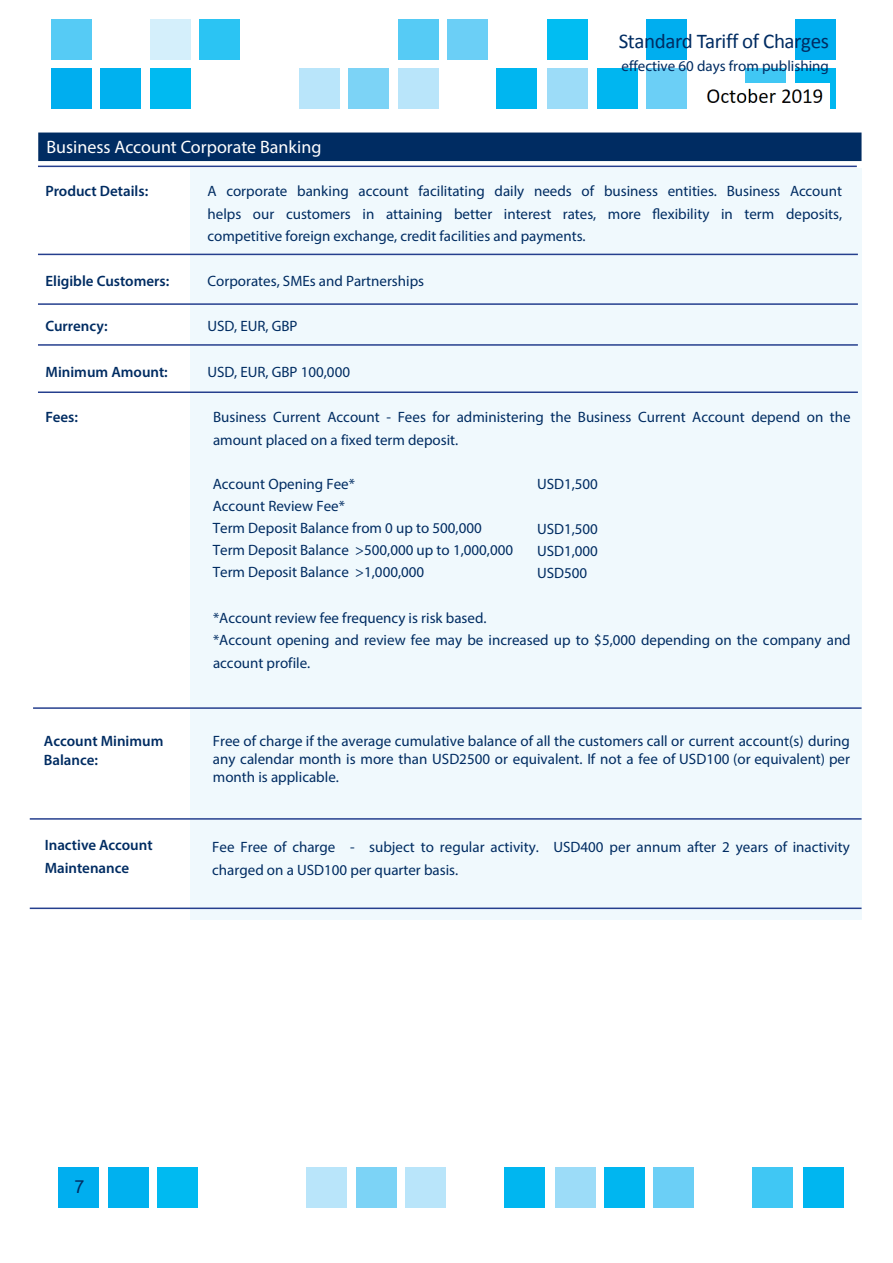
<style>
.page{position:relative;width:893px;height:1263px;background:#fff}
.page>*{position:absolute;margin:0;border:0;box-sizing:border-box;transform-origin:0 0}
.t1{font:21px "Calibri";letter-spacing:-.02em;color:#002c62}
.t2{font:18px "Myriad Pro";color:#fff}
.t3{font:18px "Arial Unicode MS";color:#002c62}
.t4{font:15px/22.4px "Myriad Pro";color:#002c62}
.t5{font:600 15px/18.8px "Myriad Pro";color:#002c62}
</style>
<div class="page">
<div style="left:190px;top:168px;width:671px;height:751px;background:#f0f9fd"></div>
<div style="left:38px;top:133px;width:823px;height:28px;background:#002c62"></div>
<hr style="left:38px;top:166px;width:819px;height:1px;background:#253f8e">
<hr style="left:38px;top:254px;width:820px;height:1px;background:#253f8e">
<hr style="left:38px;top:303px;width:820px;height:2px;background:#253f8e">
<hr style="left:38px;top:344px;width:820px;height:2px;background:#253f8e">
<hr style="left:38px;top:391px;width:820px;height:2px;background:#253f8e">
<hr style="left:33px;top:707px;width:828px;height:2px;background:#253f8e">
<hr style="left:30px;top:818px;width:831px;height:2px;background:#253f8e">
<hr style="left:30px;top:907px;width:831px;height:2px;background:#253f8e">
<div style="left:447px;top:19px;width:41px;height:41px;background:#6bcff6"></div>
<div style="left:398px;top:19px;width:40px;height:41px;background:#56cbf5"></div>
<div style="left:199px;top:19px;width:41px;height:41px;background:#2bc4f3"></div>
<div style="left:150px;top:19px;width:40px;height:41px;background:#d4effb"></div>
<div style="left:51px;top:19px;width:41px;height:41px;background:#56cbf5"></div>
<div style="left:795px;top:19px;width:41px;height:41px;background:#00aeef"></div>
<div style="left:646px;top:19px;width:41px;height:41px;background:#00aeef"></div>
<div style="left:547px;top:19px;width:41px;height:41px;background:#01bdf2"></div>
<div style="left:497px;top:68px;width:40px;height:41px;background:#00b6f0"></div>
<div style="left:398px;top:68px;width:40px;height:41px;background:#b9e5fa"></div>
<div style="left:349px;top:68px;width:40px;height:41px;background:#7cd3f6"></div>
<div style="left:299px;top:68px;width:41px;height:41px;background:#b9e5fa"></div>
<div style="left:150px;top:68px;width:40px;height:41px;background:#00baf1"></div>
<div style="left:100px;top:68px;width:41px;height:41px;background:#00b1ef"></div>
<div style="left:51px;top:68px;width:41px;height:41px;background:#00aeef"></div>
<div style="left:795px;top:68px;width:41px;height:41px;background:#00b6f0"></div>
<div style="left:745px;top:68px;width:40px;height:41px;background:#40c7f4"></div>
<div style="left:646px;top:68px;width:41px;height:41px;background:#6bcff6"></div>
<div style="left:597px;top:68px;width:40px;height:41px;background:#00b6f0"></div>
<div style="left:547px;top:68px;width:41px;height:41px;background:#9cdcf8"></div>
<div style="left:504px;top:1167px;width:40px;height:41px;background:#00b6f0"></div>
<div style="left:405px;top:1167px;width:41px;height:41px;background:#b9e5fa"></div>
<div style="left:356px;top:1167px;width:40px;height:41px;background:#7cd3f6"></div>
<div style="left:307px;top:1167px;width:40px;height:41px;background:#b9e5fa"></div>
<div style="left:157px;top:1167px;width:41px;height:41px;background:#00baf1"></div>
<div style="left:108px;top:1167px;width:40px;height:41px;background:#00b1ef"></div>
<div style="left:58px;top:1167px;width:41px;height:41px;background:#00aeef"></div>
<div style="left:803px;top:1167px;width:40px;height:41px;background:#00b6f0"></div>
<div style="left:752px;top:1167px;width:41px;height:41px;background:#40c7f4"></div>
<div style="left:653px;top:1167px;width:41px;height:41px;background:#6bcff6"></div>
<div style="left:604px;top:1167px;width:41px;height:41px;background:#00b6f0"></div>
<div style="left:555px;top:1167px;width:40px;height:41px;background:#9cdcf8"></div>
<img style="left:706px;top:83px;width:124px;height:26px">
<h1 class="t1" style="left:619px;top:28px;width:212px">Standard Tariff of Charges</h1>
<p class="t4" style="left:621px;top:54px;width:209px">effective 60 days from publishing</p>
<p class="t2" style="left:46px;top:136px;width:277px">Business Account Corporate Banking</p>
<p class="t5" style="left:45px;top:182px;width:104px">Product Details:</p>
<p class="t4" style="left:207px;top:180px;width:636px;text-align:justify">A corporate banking account facilitating daily needs of business entities. Business Account helps our customers in attaining better interest rates, more flexibility in term deposits, competitive foreign exchange, credit facilities and payments.</p>
<p class="t5" style="left:45px;top:272px;width:125px">Eligible Customers:</p>
<p class="t4" style="left:207px;top:269px;width:218px">Corporates, SMEs and Partnerships</p>
<p class="t5" style="left:45px;top:317px;width:64px">Currency:</p>
<p class="t4" style="left:207px;top:315px;width:92px">USD, EUR, GBP</p>
<p class="t5" style="left:45px;top:362px;width:124px">Minimum Amount:</p>
<p class="t4" style="left:207px;top:360px;width:144px">USD, EUR, GBP 100,000</p>
<p class="t5" style="left:45px;top:407px;width:34px">Fees:</p>
<p class="t4" style="left:213px;top:406px;width:639px">Business Current Account - Fees for administering the Business Current Account depend on the amount placed on a fixed term deposit.</p>
<p class="t4" style="left:537px;top:473px;width:62px">USD1,500</p>
<p class="t4" style="left:537px;top:517px;width:62px">USD1,500<br>USD1,000</p>
<p class="t4" style="left:213px;top:473px;width:302px;line-height:21.9px">Account Opening Fee*<br>Account Review Fee*<br>Term Deposit Balance from 0 up to 500,000<br>Term Deposit Balance &gt;500,000 up to 1,000,000<br>Term Deposit Balance &gt;1,000,000</p>
<p class="t4" style="left:537px;top:562px;width:52px">USD500</p>
<p class="t4" style="left:213px;top:606px;width:639px">*Account review fee frequency is risk based.<br>*Account opening and review fee may be increased up to $5,000 depending on the company and account profile.</p>
<p class="t5" style="left:44px;top:731px;width:121px">Account Minimum<br>Balance:</p>
<p class="t4" style="left:213px;top:731px;width:639px;line-height:18.3px;text-align:justify">Free of charge if the average cumulative balance of all the customers call or current account(s) during any calendar month is more than USD2500 or equivalent. If not a fee of USD100 (or equivalent) per month is applicable.</p>
<p class="t5" style="left:45px;top:836px;width:109px">Inactive Account</p>
<p class="t5" style="left:45px;top:858px;width:86px">Maintenance</p>
<p class="t4" style="left:212px;top:835px;width:639px;line-height:23.1px">Fee Free of charge - subject to regular activity. USD400 per annum after 2 years of inactivity charged on a USD100 per quarter basis.</p>
<p class="t3" style="left:75px;top:1174px;width:12px">7</p>
</div>
